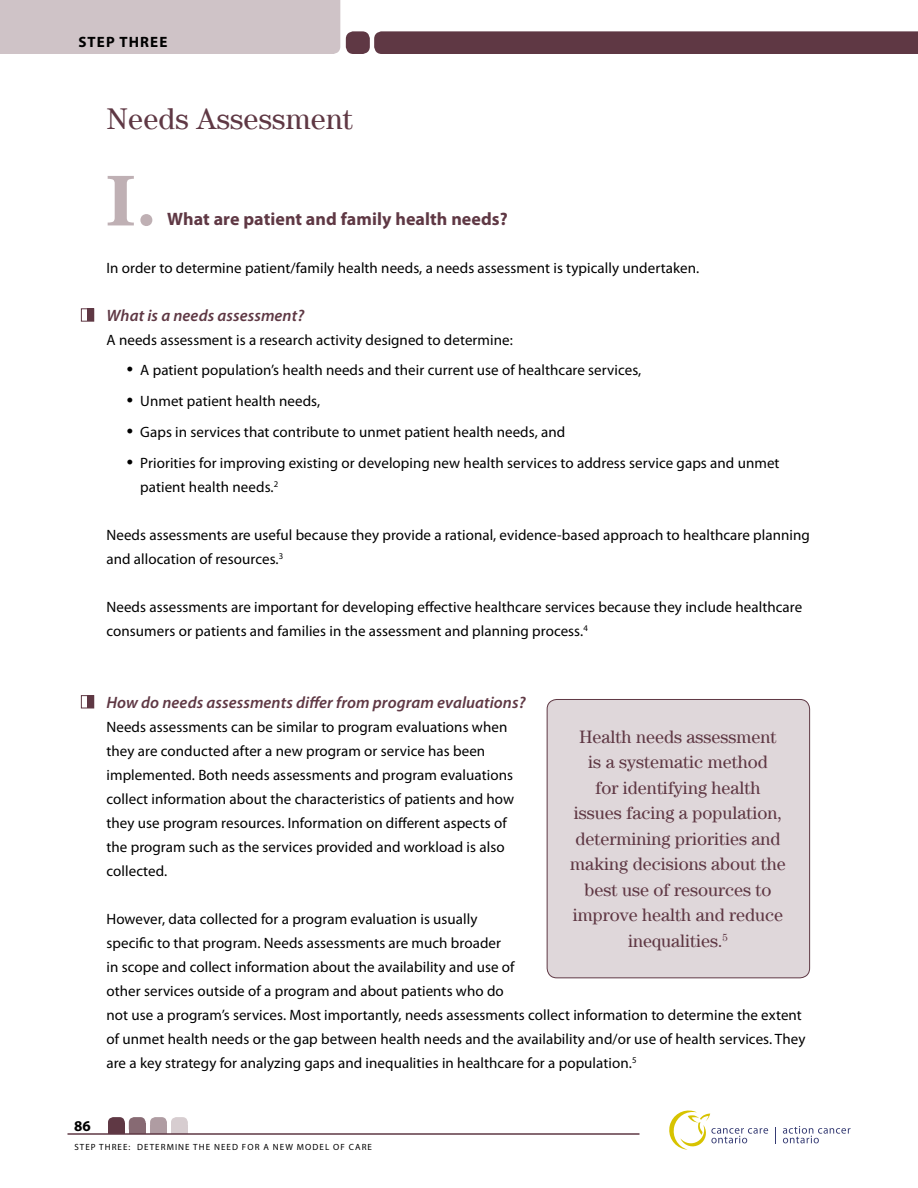
<style>
.page{position:relative;width:918px;height:1188px;background:#fff}
.page>*{position:absolute;margin:0;border:0;box-sizing:border-box;transform-origin:0 0}
.t1{font:700 72px "Century LT";color:#bfb0b4}
.t2{font:30px "Century LT";letter-spacing:.005em;color:#5f3844}
.t3{font:18px/25.5px "Century LT";color:#5f3844;text-align:center}
.t4{font:700 18px "Myriad Pro";letter-spacing:.005em;color:#5f3844}
.t5{font:italic 600 16.5px "Myriad Pro";letter-spacing:.005em;color:#5f3844}
.t6{font:15px/24px "Myriad Pro";letter-spacing:.005em;color:#000}
.t7{font:700 15px "Myriad Pro";letter-spacing:.075em;color:#000}
.t8{font:9px "Myriad Pro";letter-spacing:.12em;color:#000}
.s1{font-family:"Times";font-size:18px}
</style>
<div class="page">
<div style="left:374px;top:31px;width:544px;height:23px;background:#5f3844"></div>
<svg style="left:783px;top:1126px;width:68px;height:17px"></svg>
<svg style="left:775px;top:1127px;width:1px;height:16px"></svg>
<svg style="left:669px;top:1110px;width:99px;height:40px"></svg>
<div style="left:171px;top:1117px;width:17px;height:17px;background:#d7cdd0;border-radius:5px"></div>
<div style="left:171px;top:1126px;width:17px;height:8px;background:#d7cdd0"></div>
<div style="left:150px;top:1117px;width:17px;height:17px;background:#af9ca2;border-radius:5px"></div>
<div style="left:150px;top:1126px;width:17px;height:8px;background:#af9ca2"></div>
<div style="left:129px;top:1117px;width:17px;height:17px;background:#876a73;border-radius:5px"></div>
<div style="left:129px;top:1123px;width:17px;height:11px;background:#876a73"></div>
<div style="left:108px;top:1117px;width:17px;height:17px;background:#5f3844;border-radius:5px"></div>
<div style="left:108px;top:1123px;width:17px;height:11px;background:#5f3844"></div>
<hr style="left:68px;top:1133px;width:572px;height:2px;background:#5f3844">
<div style="left:85px;top:0;width:255px;height:54px;background:#cfc3c7"></div>
<div style="left:0;top:0;width:85px;height:54px;background:#cfc3c7"></div>
<div style="left:346px;top:31px;width:24px;height:23px;background:#5f3844;border-radius:8px"></div>
<div style="left:547px;top:699px;width:263px;height:279px;background:#dfd7da;border-radius:10px"></div>
<div style="left:547px;top:699px;width:263px;height:279px;border:1px solid #5f3844;border-radius:10px"></div>
<div style="left:88px;top:309px;width:6px;height:12px;background:#5f3844"></div>
<div style="left:81px;top:308px;width:13px;height:14px;border:1px solid #5f3844"></div>
<div style="left:88px;top:696px;width:6px;height:12px;background:#5f3844"></div>
<div style="left:81px;top:695px;width:13px;height:13px;border:1px solid #5f3844"></div>
<p class="t7" style="left:78px;top:32px;width:91px">STEP THREE</p>
<h2 class="t2" style="left:106px;top:101px;width:248px">Needs Assessment</h2>
<h1 class="t1" style="left:105px;top:158px;width:53px">I.</h1>
<p class="t4" style="left:167px;top:207px;width:342px">What are patient and family health needs?</p>
<p class="t6" style="left:106px;top:255px;width:594px">I n order to determine patient/family health needs, a needs assessment is typically undertaken.</p>
<p class="t5" style="left:106px;top:305px;width:199px">What is a needs assessment?</p>
<p class="t6" style="left:106px;top:327px;width:408px">A needs assessment is a research activity designed to determine:</p>
<p class="t6" style="left:127px;top:358px;width:516px"><span class="s1">•</span> A patient population’s health needs and their current use of healthcare services,</p>
<p class="t6" style="left:127px;top:389px;width:195px"><span class="s1">•</span> Unmet patient health needs,</p>
<p class="t6" style="left:127px;top:420px;width:440px"><span class="s1">•</span> Gaps in services that contribute to unmet patient health needs, and</p>
<p class="t6" style="left:140px;top:450px;width:641px;text-indent:-14px"><span class="s1">•</span> Priorities for improving existing or developing new health services to address service gaps and unmet patient health needs.<sup>2</sup></p>
<p class="t6" style="left:106px;top:522px;width:705px">Needs assessments are useful because they provide a rational, evidence-based approach to healthcare planning and allocation of resources.<sup>3</sup></p>
<p class="t6" style="left:106px;top:594px;width:697px">Needs assessments are important for developing effective healthcare services because they include healthcare consumers or patients and families in the assessment and planning process.<sup>4</sup></p>
<p class="t5" style="left:106px;top:692px;width:421px">How do needs assessments differ from program evaluations?</p>
<p class="t6" style="left:106px;top:714px;width:409px">Needs assessments can be similar to program evaluations when they are conducted after a new program or service has been implemented. Both needs assessments and program evaluations collect information about the characteristics of patients and how they use program resources. I nformation on different aspects of the program such as the services provided and workload is also collected.</p>
<p class="t6" style="left:106px;top:906px;width:700px">However, data collected for a program evaluation is usually<br>specific to that program. Needs assessments are much broader<br>in scope and collect information about the availability and use of<br>other services outside of a program and about patients who do<br>not use a program’s services. Most importantly, needs assessments collect information to determine the extent of unmet health needs or the gap between health needs and the availability and/or use of health services. They are a key strategy for analyzing gaps and inequalities in healthcare for a population.<sup>5</sup></p>
<p class="t3" style="left:570px;top:724px;width:217px">Health needs assessment<br>is a systematic method<br>for identifying health issues facing a population, determining priorities and making decisions about the best use of resources to improve health and reduce inequalities.<sup>5</sup></p>
<p class="t7" style="left:74px;top:1116px;width:18px">86</p>
<p class="t8" style="left:74px;top:1141px;width:76px">STEP THREE: Deter</p>
<p class="t8" style="left:167px;top:1141px;width:34px">mine the</p>
<p class="t8" style="left:214px;top:1141px;width:7px">Need</p>
<p class="t8" style="left:242px;top:1141px;width:126px">for a New Model of Care</p>
</div>
